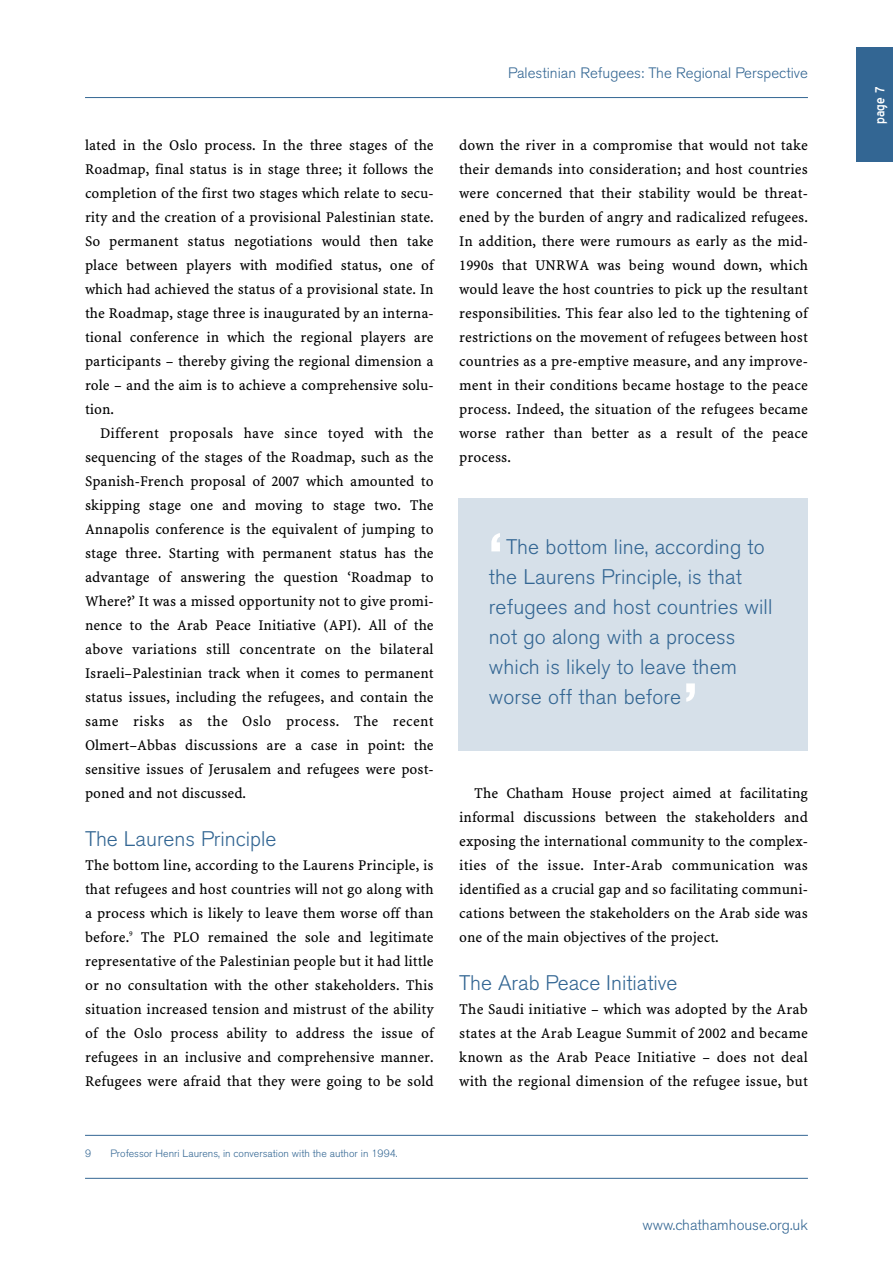
<style>
.page{position:relative;width:893px;height:1263px;background:#fff}
.page>*{position:absolute;margin:0;border:0;box-sizing:border-box;transform-origin:0 0}
.t1{font:700 54px "Akzidenz Grotesk BE";color:#fff}
.t2{font:300 21px/30px "Akzidenz Grotesk BE";letter-spacing:.005em;color:#336693}
.t3{font:16.5px "Blue Highway";color:#fff}
.t4{font:15px/24px "Minion Web Pro";color:#000;text-align:justify}
.t5{font:300 15px "Akzidenz Grotesk BE";color:#336693}
.t6{font:300 10.5px "Akzidenz Grotesk BE";color:#336693}
</style>
<div class="page">
<div style="left:856px;top:47px;width:37px;height:115px;background:#336693"></div>
<hr style="left:85px;top:97px;width:723px;height:1px;background:#336693">
<hr style="left:85px;top:1178px;width:723px;height:1px;background:#336693">
<hr style="left:85px;top:1135px;width:723px;height:1px;background:#336693">
<div style="left:459px;top:498px;width:349px;height:253px;background:#d6e0e9"></div>
<p class="t4" style="left:85px;top:133px;width:350px">lated in the Oslo process. In the three stages of the Roadmap, final status is in stage three; it follows the completion of the first two stages which relate to secu&shy;rity and the creation of a provisional Palestinian state.<br>So permanent status negotiations would then take place between players with modified status, one of which had achieved the status of a provisional state. In the Roadmap, stage three is inaugurated by an interna&shy;tional conference in which the regional players are participants – thereby giving the regional dimension a role – and the aim is to achieve a comprehensive solu&shy;tion.</p>
<p class="t4" style="left:85px;top:421px;width:350px;text-indent:15px">Different proposals have since toyed with the sequencing of the stages of the Roadmap, such as the Spanish-French proposal of 2007 which amounted to skipping stage one and moving to stage two. The Annapolis conference is the equivalent of jumping to stage three. Starting with permanent status has the advantage of answering the question ‘Roadmap to Where?’ It was a missed opportunity not to give promi&shy;nence to the Arab Peace Initiative (API). All of the above variations still concentrate on the bilateral Israeli–Palestinian track when it comes to permanent status issues, including the refugees, and contain the same risks as the Oslo process. The recent Olmert–Abbas discussions are a case in point: the sensitive issues of Jerusalem and refugees were post&shy;poned and not discussed.</p>
<h2 class="t2" style="left:85px;top:825px;width:193px">The Laurens Principle</h2>
<p class="t4" style="left:85px;top:853px;width:350px">The bottom line, according to the Laurens Principle, is that refugees and host countries will not go along with a process which is likely to leave them worse off than before.<sup>9</sup> The PLO remained the sole and legitimate representative of the Palestinian people but it had little or no consultation with the other stakeholders. This situation increased tension and mistrust of the ability of the Oslo process ability to address the issue of refugees in an inclusive and comprehensive manner.<br>Refugees were afraid that they were going to be sold</p>
<p class="t6" style="left:85px;top:1149px;width:8px">9</p>
<p class="t6" style="left:111px;top:1149px;width:289px">Professor Henri Laurens, in conversation with the author in 1994.</p>
<p class="t5" style="left:508px;top:66px;width:301px">Palestinian Refugees: The Regional Perspective</p>
<p class="t4" style="left:459px;top:133px;width:350px">down the river in a compromise that would not take their demands into consideration; and host countries were concerned that their stability would be threat&shy;ened by the burden of angry and radicalized refugees.<br>In addition, there were rumours as early as the mid-1990s that UNRWA was being wound down, which would leave the host countries to pick up the resultant responsibilities. This fear also led to the tightening of restrictions on the movement of refugees between host countries as a pre-emptive measure, and any improve&shy;ment in their conditions became hostage to the peace process. Indeed, the situation of the refugees became worse rather than better as a result of the peace process.</p>
<h1 class="t1" style="left:489px;top:531px;width:15px">‘</h1>
<h2 class="t2" style="left:489px;top:533px;width:285px;text-indent:17px">The bottom line, according to the Laurens Principle, is that refugees and host countries will not go along with a process which is likely to leave them worse off than before</h2>
<h1 class="t1" style="left:684px;top:681px;width:15px">’</h1>
<p class="t4" style="left:459px;top:781px;width:350px;text-indent:15px">The Chatham House project aimed at facilitating informal discussions between the stakeholders and exposing the international community to the complex&shy;ities of the issue. Inter-Arab communication was identified as a crucial gap and so facilitating communi&shy;cations between the stakeholders on the Arab side was one of the main objectives of the project.</p>
<h2 class="t2" style="left:459px;top:969px;width:220px">The Arab Peace Initiative</h2>
<p class="t4" style="left:459px;top:997px;width:350px">The Saudi initiative – which was adopted by the Arab states at the Arab League Summit of 2002 and became known as the Arab Peace Initiative – does not deal with the regional dimension of the refugee issue, but</p>
<p class="t5" style="left:642px;top:1218px;width:167px">www.chathamhouse.org.uk</p>
<p class="t3" style="left:873px;top:124px;width:38px;rotate:-90deg">page 7</p>
</div>
